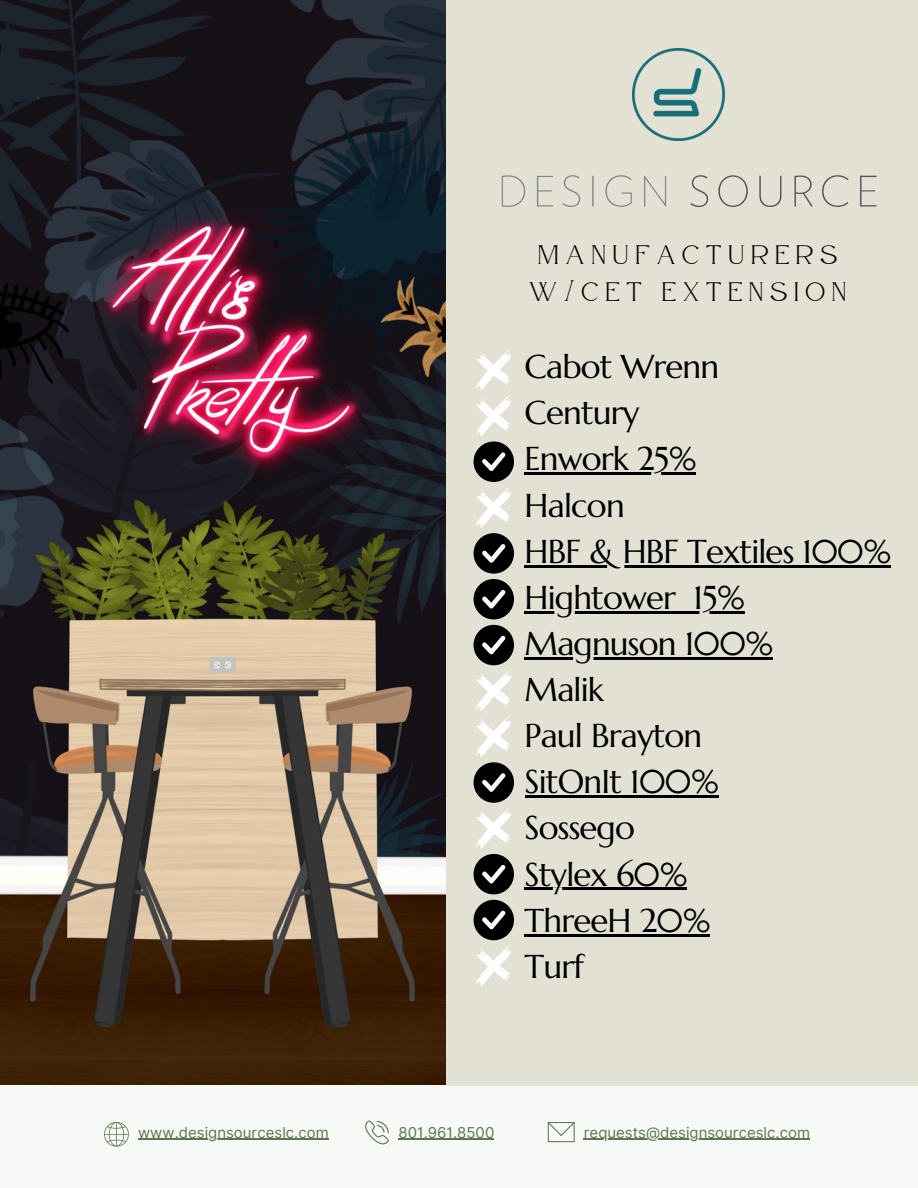
<style>
.page{position:relative;width:918px;height:1188px;background:#f7f9f7}
.page>*{position:absolute;margin:0;border:0;box-sizing:border-box;transform-origin:0 0}
.t1{font:33px/46.2px "Marcellus";letter-spacing:-.025em;color:#000}
.t2{font:26.7px/37.2px "Atteron";letter-spacing:.25em;color:#000;text-align:center}
.t3{font:15px "Inter";color:#5f764f}
</style>
<div class="page">
<img style="left:0;top:0;width:446px;height:1084px">
<div style="left:446px;top:0;width:472px;height:1085px;background:#e3e0d4"></div>
<div style="left:474px;top:900px;width:40px;height:40px;background:#000;border-radius:50%"></div>
<svg style="left:482px;top:911px;width:24px;height:18px"></svg>
<svg style="left:476px;top:808px;width:36px;height:41px"></svg>
<svg style="left:476px;top:946px;width:36px;height:40px"></svg>
<div style="left:474px;top:854px;width:40px;height:40px;background:#000;border-radius:50%"></div>
<svg style="left:482px;top:865px;width:24px;height:18px"></svg>
<div style="left:474px;top:762px;width:40px;height:41px;background:#000;border-radius:50%"></div>
<svg style="left:482px;top:773px;width:24px;height:19px"></svg>
<svg style="left:476px;top:671px;width:36px;height:86px"></svg>
<svg style="left:476px;top:487px;width:36px;height:41px"></svg>
<svg style="left:476px;top:396px;width:36px;height:40px"></svg>
<svg style="left:476px;top:350px;width:35px;height:40px"></svg>
<div style="left:474px;top:625px;width:40px;height:40px;background:#000;border-radius:50%"></div>
<svg style="left:482px;top:636px;width:24px;height:18px"></svg>
<div style="left:474px;top:579px;width:40px;height:40px;background:#000;border-radius:50%"></div>
<svg style="left:482px;top:590px;width:24px;height:18px"></svg>
<div style="left:474px;top:533px;width:40px;height:41px;background:#000;border-radius:50%"></div>
<svg style="left:482px;top:544px;width:24px;height:19px"></svg>
<div style="left:474px;top:441px;width:40px;height:41px;background:#000;border-radius:50%"></div>
<svg style="left:482px;top:452px;width:24px;height:19px"></svg>
<img style="left:501px;top:175px;width:376px;height:32px">
<img style="left:632px;top:48px;width:93px;height:92px">
<svg style="left:104px;top:1122px;width:25px;height:25px"></svg>
<svg style="left:365px;top:1120px;width:24px;height:24px"></svg>
<svg style="left:548px;top:1122px;width:27px;height:20px"></svg>
<hr style="left:398px;top:1139px;width:96px;height:1px;background:#5f764f">
<hr style="left:584px;top:1139px;width:226px;height:1px;background:#5f764f">
<hr style="left:138px;top:1139px;width:191px;height:1px;background:#5f764f">
<hr style="left:525px;top:473px;width:171px;height:2px;background:#000">
<hr style="left:525px;top:565px;width:366px;height:2px;background:#000">
<hr style="left:525px;top:611px;width:150px;height:2px;background:#000">
<svg style="left:675px;top:611px;width:18px;height:2px"></svg>
<hr style="left:693px;top:611px;width:52px;height:2px;background:#000">
<hr style="left:525px;top:657px;width:248px;height:2px;background:#000">
<hr style="left:525px;top:796px;width:194px;height:2px;background:#000">
<hr style="left:525px;top:888px;width:162px;height:2px;background:#000">
<hr style="left:525px;top:934px;width:185px;height:2px;background:#000">
<p class="t2" style="left:529px;top:236px;width:319px">MANUFACTURERS<br>W/CET EXTENSION</p>
<p class="t1" style="left:525px;top:344px;width:369px">Cabot Wrenn<br>Century<br>Enwork 25%<br>Halcon<br>HBF &amp; HBF Textiles 100%<br>Hightower 15%<br>Magnuson 100%<br>Malik<br>Paul Brayton<br>SitOnIt 100%<br>Sossego<br>Stylex 60%<br>ThreeH 20%<br>Turf</p>
<p class="t3" style="left:138px;top:1123px;width:192px">www.designsourceslc.com</p>
<p class="t3" style="left:398px;top:1123px;width:97px">801.961.8500</p>
<p class="t3" style="left:584px;top:1123px;width:228px">requests@designsourceslc.com</p>
</div>
